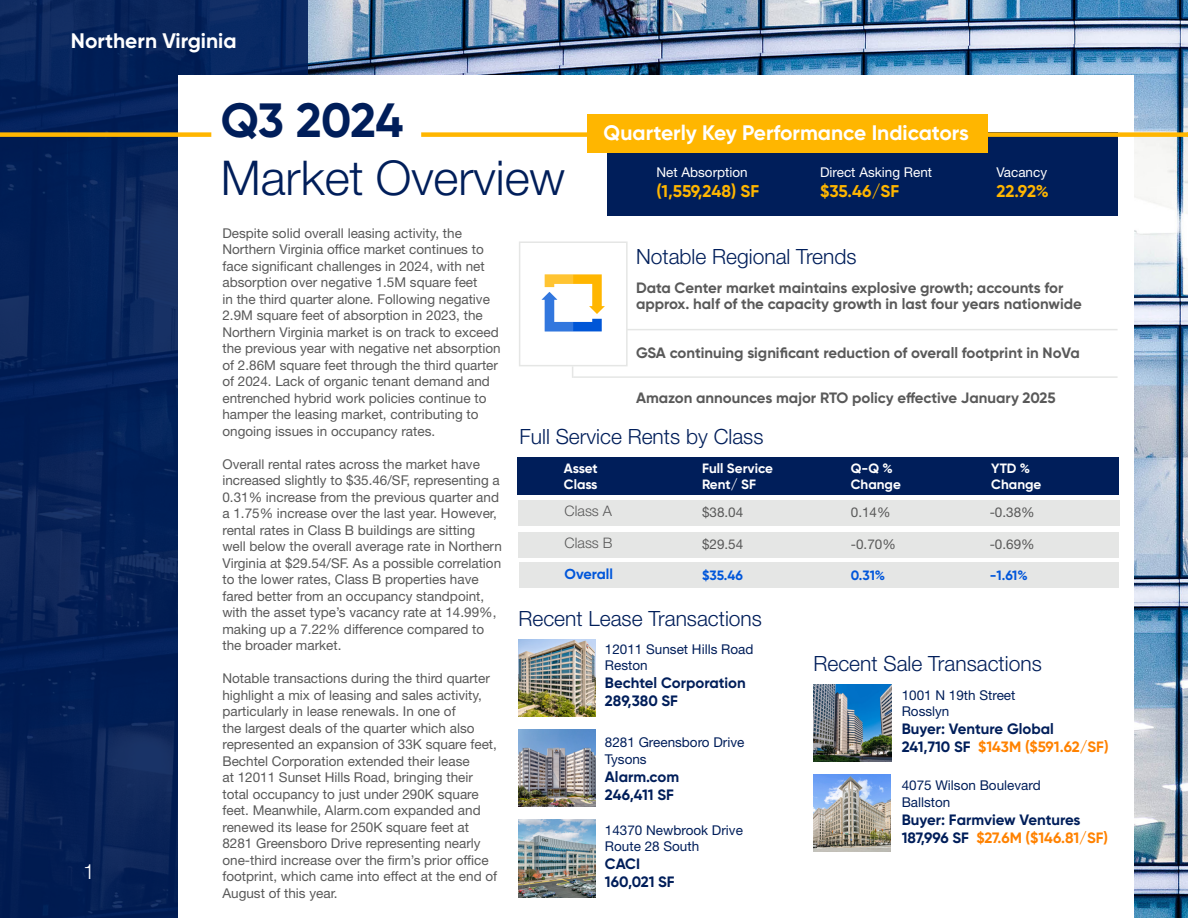
<style>
.page{position:relative;width:1188px;height:918px;background:#fff}
.page>*{position:absolute;margin:0;border:0;box-sizing:border-box;transform-origin:0 0}
.t1{font:300 48px "Helvetica Neue LT Std";color:#001e5a}
.t2{font:700 48px "Gilroy";letter-spacing:-.015em;color:#001e5a}
.t3{font:300 21px "Helvetica Neue LT Std";color:#001e5a}
.t4{font:700 21px "Gilroy";color:#fff}
.t5{font:300 21px "Helvetica Neue LT Std";color:#fff}
.t6{font:700 16.95px "Gilroy";letter-spacing:-.005em;color:#ffb600}
.t7{font:700 15px "Gilroy";color:#595959}
.t8{font:700 15px "Gilroy";color:#001e5a}
.t9{font:700 15px "Gilroy";letter-spacing:-.005em;color:#ff8200}
.t10{font:300 14.55px "Helvetica Neue LT Std";color:#595959}
.t11{font:700 14.55px "Gilroy";color:#0056da}
.t12{font:13.5px/16.5px "Helvetica Neue LT Std";color:#595959}
.t13{font:13.5px "Helvetica Neue LT Std";color:#001e5a}
.t14{font:700 13.5px/16.2px "Gilroy";color:#fff}
.t15{font:13.5px "Helvetica Neue LT Std";color:#fff}
.t16{font:700 13.5px "Gilroy";letter-spacing:-.01em;color:#0056da}
.s1{color:#001e5a}
</style>
<div class="page">
<img style="left:308px;top:0;width:880px;height:918px">
<svg style="left:0;top:0;width:308px;height:918px;background:#062258"></svg>
<div style="left:178px;top:76px;width:956px;height:842px;background:#fff"></div>
<div style="left:0;top:132px;width:211px;height:5px;background:#ffb600"></div>
<div style="left:607px;top:133px;width:511px;height:83px;background:#001e5a"></div>
<div style="left:588px;top:114px;width:400px;height:38px;background:#ffb600"></div>
<div style="left:518px;top:532px;width:600px;height:25px;background:#e5e6e5"></div>
<div style="left:518px;top:501px;width:601px;height:25px;background:#e5e6e5"></div>
<div style="left:517px;top:457px;width:601px;height:38px;background:#001e5a"></div>
<div style="left:519px;top:562px;width:599px;height:26px;background:#e5e6e5"></div>
<img style="left:519px;top:639px;width:77px;height:77px">
<img style="left:518px;top:729px;width:77px;height:78px">
<img style="left:519px;top:820px;width:77px;height:77px">
<img style="left:814px;top:684px;width:77px;height:77px">
<img style="left:813px;top:775px;width:78px;height:77px">
<div style="left:421px;top:132px;width:767px;height:5px;background:#ffb600"></div>
<hr style="left:573px;top:376px;width:545px;height:2px;background:#e5e6e5">
<hr style="left:627px;top:329px;width:491px;height:1px;background:#e5e6e5">
<svg style="left:542px;top:274px;width:63px;height:57px"></svg>
<div style="left:519px;top:241px;width:109px;height:125px;border:2px solid #e5e6e5"></div>
<svg style="left:572px;top:366px;width:1px;height:12px"></svg>
<p class="t4" style="left:71px;top:27px;width:167px">Northern Virginia</p>
<p class="t2" style="left:221px;top:90px;width:184px">Q3 2024</p>
<p class="t1" style="left:221px;top:148px;width:346px">Market Overview</p>
<p class="t15" style="left:820px;top:164px;width:114px">Direct Asking Rent</p>
<p class="t4" style="left:604px;top:120px;width:367px">Quarterly Key Performance Indicators</p>
<p class="t15" style="left:656px;top:164px;width:93px">Net Absorption</p>
<p class="t6" style="left:656px;top:181px;width:104px">(1,559,248) SF</p>
<p class="t6" style="left:820px;top:181px;width:81px">$35.46/SF</p>
<p class="t15" style="left:996px;top:164px;width:52px">Vacancy</p>
<p class="t6" style="left:996px;top:181px;width:54px">22.92%</p>
<p class="t5" style="left:83px;top:859px;width:13px">1</p>
<p class="t12" style="left:222px;top:225px;width:280px">Despite solid overall leasing activity, the Northern Virginia office market continues to face significant challenges in 2024, with net absorption over negative 1.5M square feet<br>in the third quarter alone. Following negative 2.9M square feet of absorption in 2023, the Northern Virginia market is on track to exceed the previous year with negative net absorption of 2.86M square feet through the third quarter of 2024. Lack of organic tenant demand and entrenched hybrid work policies continue to hamper the leasing market, contributing to ongoing issues in occupancy rates.</p>
<p class="t12" style="left:222px;top:456px;width:281px">Overall rental rates across the market have increased slightly to $35.46/SF, representing a 0.31% increase from the previous quarter and a 1.75% increase over the last year. However, rental rates in Class B buildings are sitting well below the overall average rate in Northern Virginia at $29.54/SF. As a possible correlation to the lower rates, Class B properties have fared better from an occupancy standpoint, with the asset type’s vacancy rate at 14.99%, making up a 7.22% difference compared to the broader market.</p>
<p class="t12" style="left:222px;top:670px;width:276px">Notable transactions during the third quarter highlight a mix of leasing and sales activity, particularly in lease renewals. In one of<br>the largest deals of the quarter which also represented an expansion of 33K square feet, Bechtel Corporation extended their lease<br>at 12011 Sunset Hills Road, bringing their total occupancy to just under 290K square feet. Meanwhile, Alarm.com expanded and renewed its lease for 250K square feet at 8281 Greensboro Drive representing nearly one-third increase over the firm’s prior office footprint, which came into effect at the end of August of this year.</p>
<p class="t3" style="left:636px;top:244px;width:222px">Notable Regional Trends</p>
<p class="t7" style="left:636px;top:278px;width:429px">Data Center market maintains explosive growth; accounts for</p>
<p class="t7" style="left:636px;top:295px;width:447px">approx. half of the capacity growth in last four years nationwide</p>
<p class="t7" style="left:636px;top:343px;width:445px">GSA continuing significant reduction of overall footprint in NoVa</p>
<p class="t7" style="left:636px;top:389px;width:421px">Amazon announces major RTO policy effective January 2025</p>
<p class="t3" style="left:520px;top:424px;width:245px">Full Service Rents by Class</p>
<p class="t14" style="left:702px;top:460px;width:72px">Full Service<br>Rent/ SF</p>
<p class="t14" style="left:851px;top:460px;width:44px">Q-Q %</p>
<p class="t14" style="left:564px;top:460px;width:35px">Asset</p>
<p class="t14" style="left:564px;top:476px;width:35px">Class</p>
<p class="t14" style="left:851px;top:476px;width:52px">Change</p>
<p class="t12" style="left:851px;top:504px;width:41px">0.14%</p>
<p class="t12" style="left:851px;top:535px;width:47px">-0.70%</p>
<p class="t16" style="left:851px;top:567px;width:36px">0.31%</p>
<p class="t10" style="left:565px;top:502px;width:49px">Class A</p>
<p class="t10" style="left:565px;top:534px;width:50px">Class B</p>
<p class="t11" style="left:565px;top:565px;width:50px">Overall</p>
<p class="t12" style="left:702px;top:504px;width:43px">$38.04</p>
<p class="t12" style="left:702px;top:535px;width:43px">$29.54</p>
<p class="t16" style="left:702px;top:567px;width:42px">$35.46</p>
<p class="t3" style="left:519px;top:605px;width:245px">Recent Lease Transactions</p>
<p class="t14" style="left:991px;top:460px;width:41px">YTD %</p>
<p class="t14" style="left:991px;top:476px;width:52px">Change</p>
<p class="t12" style="left:990px;top:504px;width:47px">-0.38%</p>
<p class="t12" style="left:990px;top:535px;width:47px">-0.69%</p>
<p class="t16" style="left:990px;top:567px;width:40px">-1.61%</p>
<p class="t13" style="left:605px;top:641px;width:150px">12011 Sunset Hills Road</p>
<p class="t13" style="left:605px;top:657px;width:44px">Reston</p>
<p class="t8" style="left:605px;top:673px;width:142px">Bechtel Corporation</p>
<p class="t8" style="left:605px;top:691px;width:75px">289,380 SF</p>
<p class="t13" style="left:605px;top:734px;width:141px">8281 Greensboro Drive</p>
<p class="t13" style="left:605px;top:751px;width:43px">Tysons</p>
<p class="t8" style="left:605px;top:767px;width:76px">Alarm.com</p>
<p class="t8" style="left:605px;top:785px;width:70px">246,411 SF</p>
<p class="t13" style="left:605px;top:822px;width:140px">14370 Newbrook Drive</p>
<p class="t13" style="left:605px;top:838px;width:96px">Route 28 South</p>
<p class="t8" style="left:605px;top:855px;width:37px">CACI</p>
<p class="t8" style="left:605px;top:873px;width:71px">160,021 SF</p>
<p class="t3" style="left:813px;top:651px;width:230px">Recent Sale Transactions</p>
<p class="t13" style="left:902px;top:687px;width:115px">1001 N 19th Street</p>
<p class="t13" style="left:902px;top:703px;width:49px">Rosslyn</p>
<p class="t8" style="left:902px;top:719px;width:154px">Buyer: Venture Global</p>
<p class="t9" style="left:902px;top:737px;width:209px"><span class="s1">241,710 SF</span> $143M ($591.62/SF)</p>
<p class="t13" style="left:902px;top:778px;width:141px">4075 Wilson Boulevard</p>
<p class="t13" style="left:902px;top:794px;width:50px">Ballston</p>
<p class="t8" style="left:902px;top:810px;width:180px">Buyer: Farmview Ventures</p>
<p class="t9" style="left:902px;top:828px;width:208px"><span class="s1">187,996 SF</span> $27.6M ($146.81/SF)</p>
</div>
